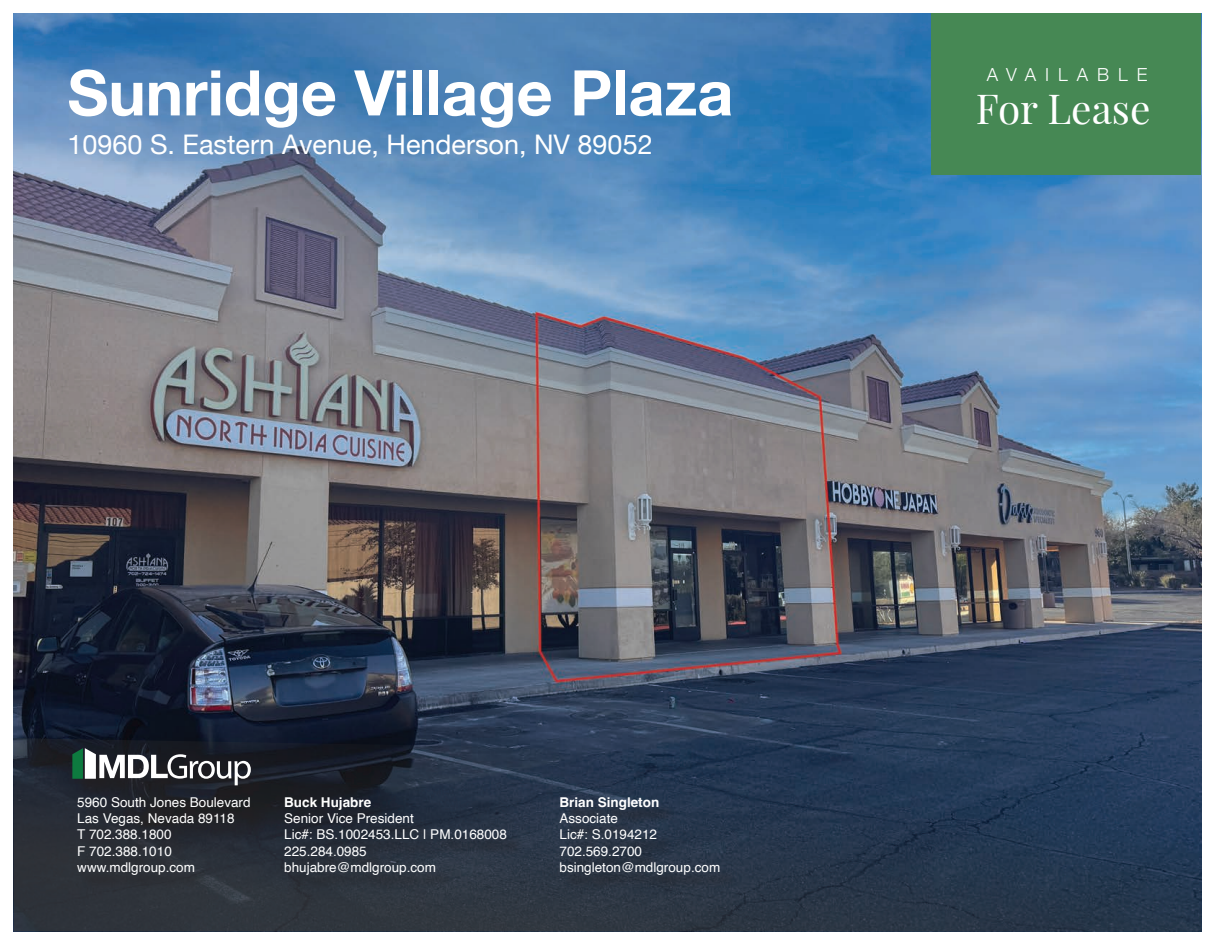
<style>
.page{position:relative;width:1215px;height:945px;background:#fff}
.page>*{position:absolute;margin:0;border:0;box-sizing:border-box;transform-origin:0 0}
.t1{font:700 63px "Helvetica Neue";color:#fff}
.t2{font:40.5px "Playfair Display";color:#fff}
.t3{font:27px "Helvetica Neue";color:#fff}
.t4{font:300 18px "Helvetica Neue";letter-spacing:.5em;color:#fff}
.t5{font:13.5px/16.2px "Helvetica";color:#fff}
.t6{font:700 13.5px "Helvetica";color:#fff}
</style>
<div class="page">
<img style="left:14px;top:14px;width:1188px;height:724px">
<svg style="left:14px;top:738px;width:1188px;height:194px;background:#263549"></svg>
<div style="left:932px;top:14px;width:270px;height:162px;background:#468854"></div>
<div style="left:75px;top:751px;width:663px;height:142px;background:#231f20;opacity:.75"></div>
<svg style="left:72px;top:748px;width:179px;height:37px"></svg>
<h1 class="t1" style="left:68px;top:44px;width:667px">Sunridge Village Plaza</h1>
<h3 class="t3" style="left:68px;top:125px;width:587px">10960 S. Eastern Avenue, Henderson, NV 89052</h3>
<h3 class="t4" style="left:987px;top:60px;width:162px">AVAILABLE</h3>
<h2 class="t2" style="left:976px;top:78px;width:176px">For Lease</h2>
<p class="t5" style="left:77px;top:795px;width:175px">5960 South Jones Boulevard<br>Las Vegas, Nevada 89118<br>T 702.388.1800<br>F 702.388.1010 www.mdlgroup.com</p>
<p class="t6" style="left:284px;top:794px;width:89px">Buck Hujabre</p>
<p class="t5" style="left:284px;top:811px;width:224px">Senior Vice President<br>Lic#: BS.1002453.LLC | PM.0168008<br>225.284.0985 bhujabre@mdlgroup.com</p>
<p class="t6" style="left:560px;top:794px;width:101px">Brian Singleton</p>
<p class="t5" style="left:560px;top:811px;width:162px">Associate<br>Lic#: S.0194212<br>702.569.2700 bsingleton@mdlgroup.com</p>
</div>
